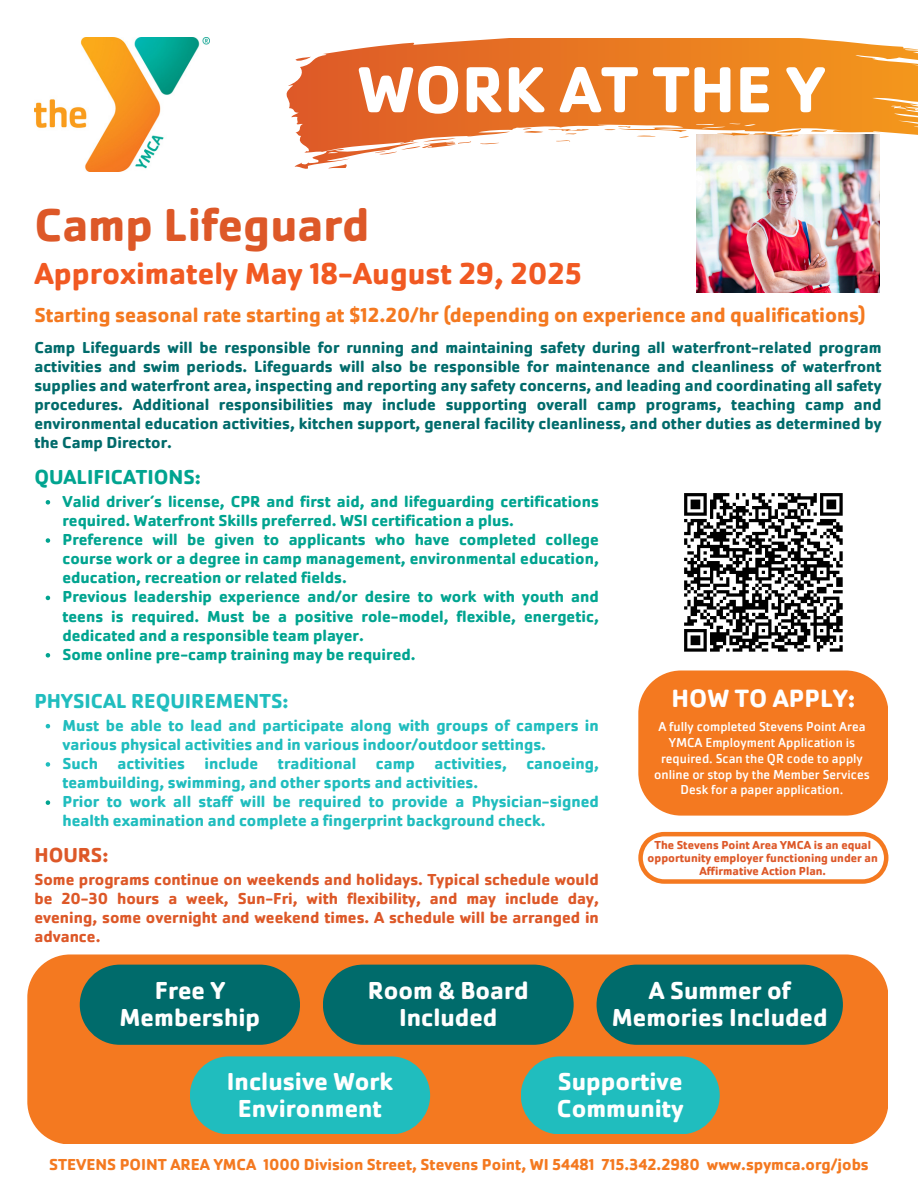
<style>
.page{position:relative;width:918px;height:1188px;background:#fff}
.page>*{position:absolute;margin:0;border:0;box-sizing:border-box;transform-origin:0 0}
.t1{font:700 67.5px "Cachet Pro";color:#fff}
.t2{font:700 48px "Cachet Pro";color:#dd5828}
.t3{font:700 31.35px "Cachet Pro";color:#f15922}
.t4{font:700 25.95px "Cachet Pro";color:#fff}
.t5{font:700 25.5px/27px "Cachet Pro";color:#fff;text-align:center}
.t6{font:700 21px "Cachet Pro";color:#f47920}
.t7{font:700 21px "Cachet Pro";color:#20bdbe}
.t8{font:700 21px "Cachet Pro";color:#01a490}
.t9{font:700 21px "Cachet Pro";color:#dd5828}
.t10{font:700 16.5px/19.2px "Cachet Pro";color:#006b6b;text-align:justify}
.t11{font:700 16.5px/19.2px "Cachet Pro";color:#01a490;text-align:justify}
.t12{font:700 16.5px/19.2px "Cachet Pro";color:#20bdbe}
.t13{font:700 16.5px/19.2px "Cachet Pro";color:#dd5828;text-align:justify}
.t14{font:700 16.5px "Cachet Pro";color:#f47920}
.t15{font:13.5px/15.8px "Cachet Pro";color:#fff;text-align:center}
.t16{font:700 12px/12.8px "Cachet Pro";color:#dd5828;text-align:center}
</style>
<div class="page">
<img style="left:697px;top:169px;width:182px;height:123px">
<svg style="left:287px;top:38px;width:631px;height:131px"></svg>
<div style="left:638px;top:671px;width:250px;height:145px;background:#f47920"></div>
<img style="left:34px;top:38px;width:176px;height:134px">
<svg style="left:46px;top:500px;width:4px;height:5px"></svg>
<svg style="left:46px;top:538px;width:4px;height:5px"></svg>
<svg style="left:46px;top:596px;width:4px;height:4px"></svg>
<svg style="left:46px;top:653px;width:4px;height:5px"></svg>
<svg style="left:46px;top:724px;width:4px;height:4px"></svg>
<svg style="left:46px;top:762px;width:4px;height:5px"></svg>
<svg style="left:46px;top:800px;width:4px;height:5px"></svg>
<svg style="left:638px;top:832px;width:250px;height:52px"></svg>
<div style="left:27px;top:954px;width:861px;height:190px;background:#f47920;border-radius:43px"></div>
<div style="left:80px;top:965px;width:220px;height:80px;background:#006b6b;border-radius:40px"></div>
<div style="left:323px;top:965px;width:251px;height:80px;background:#006b6b;border-radius:40px"></div>
<div style="left:597px;top:965px;width:246px;height:80px;background:#006b6b;border-radius:40px"></div>
<div style="left:521px;top:1056px;width:199px;height:78px;background:#20bdbe;border-radius:39px"></div>
<div style="left:190px;top:1056px;width:240px;height:78px;background:#20bdbe;border-radius:39px"></div>
<svg style="left:684px;top:493px;width:159px;height:159px"></svg>
<p class="t1" style="left:358px;top:47px;width:469px">WORK AT THE Y</p>
<p class="t2" style="left:34px;top:195px;width:337px">Camp Lifeguard</p>
<p class="t3" style="left:34px;top:253px;width:549px">Approximately May 18-August 29, 2025</p>
<h2 class="t6" style="left:34px;top:302px;width:833px">Starting seasonal rate starting at $12.20/hr (depending on experience and qualifications)</h2>
<h3 class="t10" style="left:34px;top:337px;width:849px">Camp Lifeguards will be responsible for running and maintaining safety during all waterfront-related program activities and swim periods. Lifeguards will also be responsible for maintenance and cleanliness of waterfront supplies and waterfront area, inspecting and reporting any safety concerns, and leading and coordinating all safety procedures. Additional responsibilities may include supporting overall camp programs, teaching camp and environmental education activities, kitchen support, general facility cleanliness, and other duties as determined by the Camp Director.</h3>
<p class="t8" style="left:34px;top:464px;width:168px">QUALIFICATIONS:</p>
<p class="t11" style="left:62px;top:492px;width:538px">Valid driver’s license, CPR and first aid, and lifeguarding certifications required. Waterfront Skills preferred. WSI certification a plus.</p>
<h6 class="t11" style="left:62px;top:530px;width:538px">Preference will be given to applicants who have completed college course work or a degree in camp management, environmental education, education, recreation or related fields.</h6>
<p class="t11" style="left:62px;top:587px;width:538px">Previous leadership experience and/or desire to work with youth and teens is required. Must be a positive role-model, flexible, energetic, dedicated and a responsible team player.</p>
<p class="t11" style="left:62px;top:645px;width:355px">Some online pre-camp training may be required.</p>
<p class="t7" style="left:34px;top:688px;width:256px">PHYSICAL REQUIREMENTS:</p>
<p class="t12" style="left:62px;top:715px;width:538px">Must be able to lead and participate along with groups of campers in various physical activities and in various indoor/outdoor settings.</p>
<h6 class="t12" style="left:62px;top:754px;width:538px">Such activities include traditional camp activities, canoeing, teambuilding, swimming, and other sports and activities.</h6>
<p class="t12" style="left:62px;top:792px;width:538px">Prior to work all staff will be required to provide a Physician-signed health examination and complete a fingerprint background check.</p>
<h1 class="t4" style="left:672px;top:682px;width:185px">HOW TO APPLY:</h1>
<p class="t15" style="left:654px;top:719px;width:217px">A fully completed Stevens Point Area YMCA Employment Application is required. Scan the QR code to apply online or stop by the Member Services Desk for a paper application.</p>
<p class="t16" style="left:648px;top:839px;width:232px">The Stevens Point Area YMCA is an equal opportunity employer functioning under an<br>Affirmative Action Plan.</p>
<p class="t9" style="left:34px;top:842px;width:76px">HOURS:</p>
<p class="t13" style="left:34px;top:870px;width:566px">Some programs continue on weekends and holidays. Typical schedule would be 20-30 hours a week, Sun-Fri, with flexibility, and may include day, evening, some overnight and weekend times. A schedule will be arranged in advance.</p>
<h4 class="t5" style="left:120px;top:977px;width:142px">Free Y<br>Membership</h4>
<p class="t5" style="left:368px;top:977px;width:162px">Room &amp; Board<br>Included</p>
<p class="t5" style="left:612px;top:977px;width:217px">A Summer of<br>Memories Included</p>
<h5 class="t5" style="left:227px;top:1068px;width:168px">Inclusive Work<br>Environment</h5>
<h5 class="t5" style="left:557px;top:1068px;width:128px;text-align:left">Supportive<br>Community</h5>
<p class="t14" style="left:49px;top:1154px;width:821px">STEVENS POINT AREA YMCA 1000 Division Street, Stevens Point, WI 54481 715.342.2980 www.spymca.org/jobs</p>
</div>
